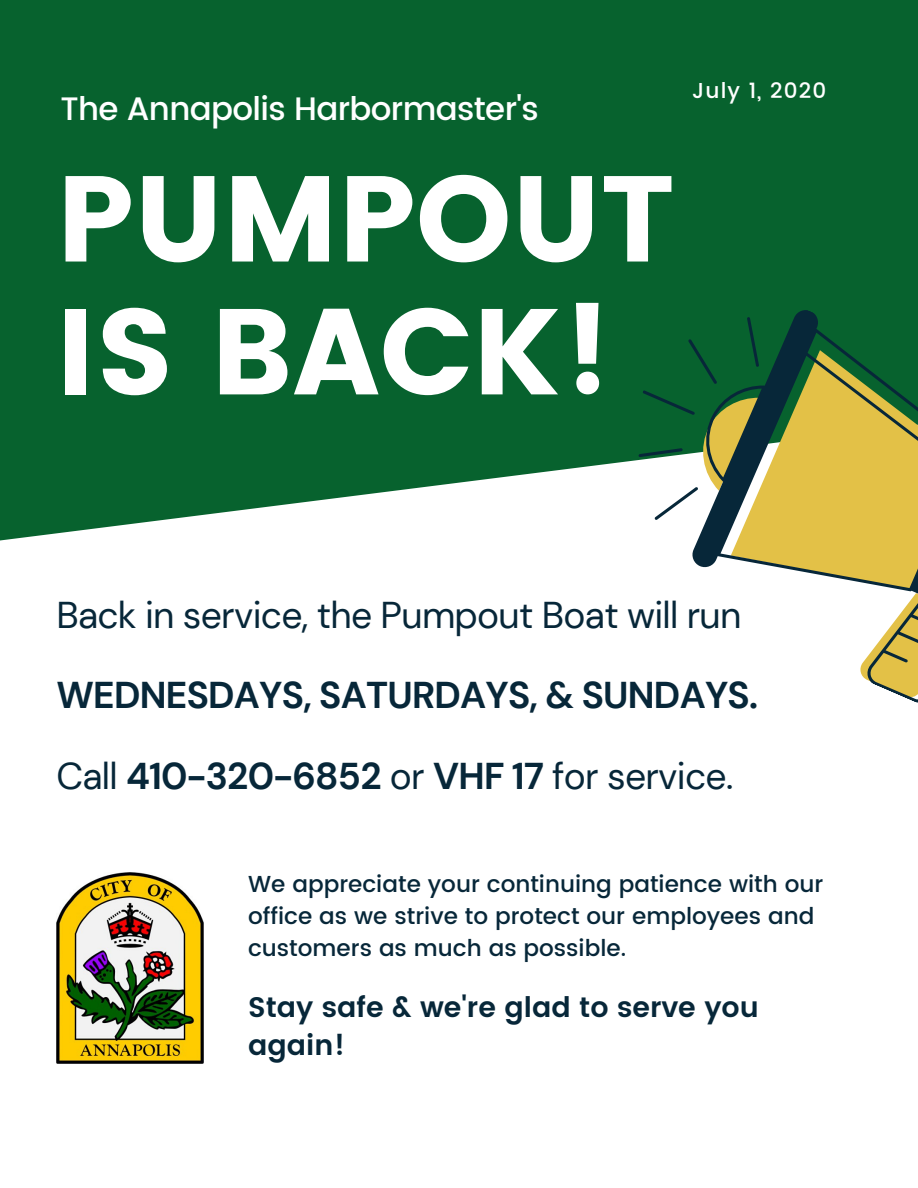
<style>
.page{position:relative;width:918px;height:1188px;background:#fff}
.page>*{position:absolute;margin:0;border:0;box-sizing:border-box;transform-origin:0 0}
.t1{font:121.8px/132.9px "Poppins";color:#fff}
.t2{font:700 37.2px/80.7px "DM Sans";letter-spacing:-.02em;color:#072739}
.t3{font:37.2px "DM Sans";letter-spacing:-.02em;color:#072739}
.t4{font:500 32.4px "Poppins";letter-spacing:-.02em;color:#fff}
.t5{font:600 28.2px/38.7px "Poppins";color:#072739}
.t6{font:500 23.1px/32.1px "Poppins";color:#072739}
.t7{font:500 21.6px "Poppins";letter-spacing:.05em;color:#fff}
.s1{font-weight:400}
</style>
<div class="page">
<div style="left:0;top:0;width:918px;height:541px;background:#07622e"></div>
<svg style="left:572px;top:263px;width:346px;height:440px"></svg>
<img style="left:56px;top:872px;width:148px;height:192px">
<h3 class="t4" style="left:60px;top:90px;width:480px">The Annapolis Harbormaster's</h3>
<h1 class="t1" style="left:56px;top:153px;width:620px">PUMPOUT<br>IS BACK!</h1>
<p class="t7" style="left:692px;top:78px;width:135px">July 1, 2020</p>
<h2 class="t3" style="left:56px;top:591px;width:687px">Back in service, the Pumpout Boat will run</h2>
<h2 class="t2" style="left:56px;top:655px;width:703px">WEDNESDAYS, SATURDAYS, &amp; SUNDAYS.<br><span class="s1">Call</span> 410-320-6852 <span class="s1">or</span> VHF 17 <span class="s1">for service.</span></h2>
<p class="t6" style="left:248px;top:868px;width:577px">We appreciate your continuing patience with our office as we strive to protect our employees and customers as much as possible.</p>
<p class="t5" style="left:248px;top:988px;width:512px">Stay safe &amp; we're glad to serve you again!</p>
</div>
